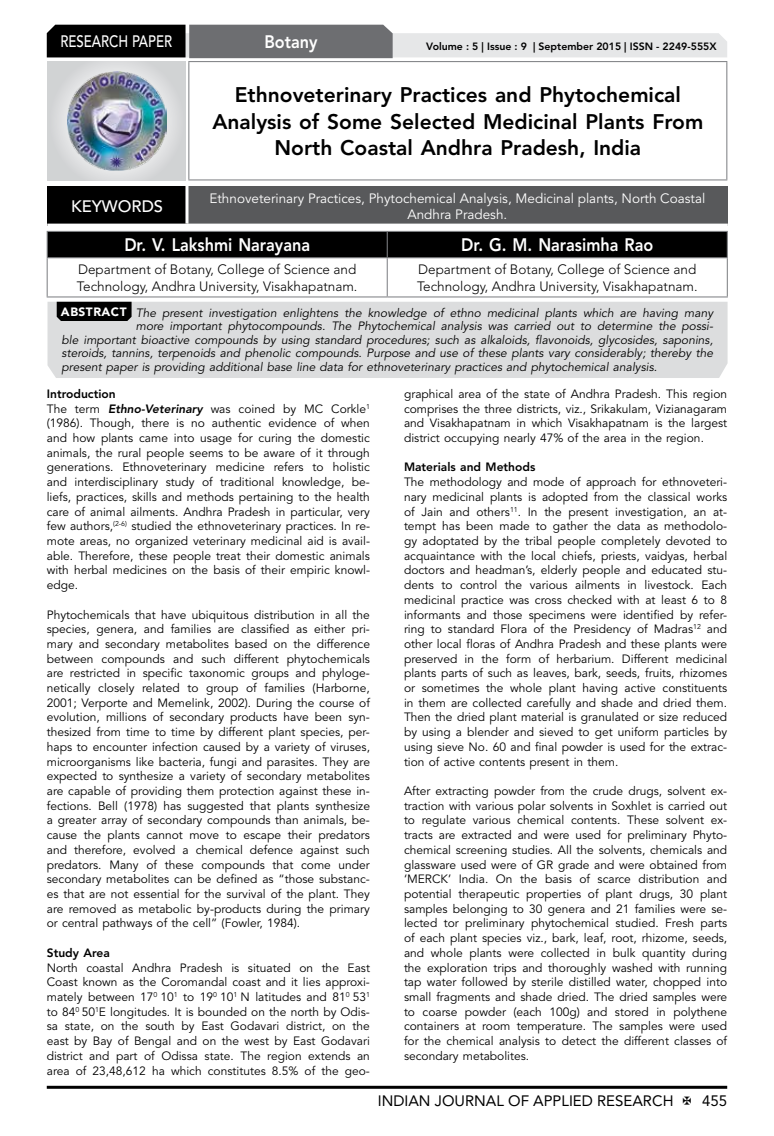
<style>
.page{position:relative;width:774px;height:1136px;background:#fff}
.page>*{position:absolute;margin:0;border:0;box-sizing:border-box;transform-origin:0 0}
.t1{font:800 21px/26.2px "Avenir LT Std";color:#000;text-align:center}
.t2{font:800 18px "Avenir LT Std";color:#fff;scale:.9 1}
.t3{font:500 16.5px "Avenir LT Std";color:#fff;scale:.8 1}
.t4{font:500 16.5px "Avenir LT Std";color:#fff}
.t5{font:15px "Avenir LT Std";color:#000}
.t6{font:300 13.5px/16.2px "Avenir LT Std";color:#000}
.t7{font:13.5px/16.2px "Avenir LT Std";color:#fff;text-align:center}
.t8{font:12px/14.7px "Avenir LT Std";color:#000;text-align:justify}
.t9{font:italic 12px "Avenir LT Std";color:#000}
.t10{font:800 12px "Avenir LT Std";color:#000}
.t11{font:800 10.5px "Avenir LT Std";color:#000}
.s1{font-weight:900;font-style:normal;color:#fff}
.s2{font-weight:800}
.s3{font-weight:800;font-style:italic}
</style>
<div class="page">
<hr style="left:47px;top:1085px;width:680px;height:3px;background:#000">
<div style="left:48px;top:62px;width:137px;height:118px;background:linear-gradient(to right,#d9dadb,#d9dadb)"></div>
<img style="left:68px;top:71px;width:99px;height:100px">
<svg style="left:47px;top:25px;width:680px;height:33px;background:#979899"></svg>
<hr style="left:188px;top:61px;width:539px;height:1px;background:#808285">
<hr style="left:188px;top:62px;width:1px;height:117px;background:#808285">
<hr style="left:726px;top:62px;width:1px;height:117px;background:#808285">
<hr style="left:188px;top:179px;width:539px;height:1px;background:#808285">
<div style="left:47px;top:231px;width:681px;height:26px;background:#000"></div>
<hr style="left:47px;top:257px;width:340px;height:1px;background:#808285">
<hr style="left:47px;top:258px;width:1px;height:38px;background:#808285">
<hr style="left:387px;top:257px;width:341px;height:1px;background:#808285">
<hr style="left:387px;top:258px;width:1px;height:38px;background:#808285">
<hr style="left:727px;top:258px;width:1px;height:38px;background:#808285">
<hr style="left:47px;top:296px;width:340px;height:1px;background:#808285">
<hr style="left:387px;top:296px;width:341px;height:1px;background:#808285">
<div style="left:47px;top:186px;width:140px;height:39px;background:#000"></div>
<div style="left:187px;top:186px;width:541px;height:39px;background:#58595b"></div>
<hr style="left:185px;top:186px;width:3px;height:37px;background:#fff">
<hr style="left:47px;top:223px;width:140px;height:3px;background:#fff">
<hr style="left:187px;top:223px;width:541px;height:3px;background:#fff">
<div style="left:48px;top:302px;width:679px;height:76px;background:#dcddde"></div>
<svg style="left:57px;top:302px;width:75px;height:19px"></svg>
<h3 class="t3" style="left:60px;top:32px;width:139px">RESEARCH PAPER</h3>
<h2 class="t2" style="left:264px;top:31px;width:60px">Botany</h2>
<p class="t11" style="left:426px;top:41px;width:292px">Volume : 5 | Issue : 9 | September 2015 | ISSN - 2249-555X</p>
<h1 class="t1" style="left:212px;top:82px;width:492px">Ethnoveterinary Practices and Phytochemical<br>Analysis of Some Selected Medicinal Plants From<br>North Coastal Andhra Pradesh, India</h1>
<h3 class="t4" style="left:71px;top:196px;width:94px">KEYWORDS</h3>
<p class="t7" style="left:209px;top:190px;width:497px">Ethnoveterinary Practices, Phytochemical Analysis, Medicinal plants, North Coastal<br>Andhra Pradesh.</p>
<h2 class="t2" style="left:124px;top:234px;width:208px">Dr. V. Lakshmi Narayana</h2>
<h2 class="t2" style="left:461px;top:234px;width:215px">Dr. G. M. Narasimha Rao</h2>
<p class="t6" style="left:77px;top:261px;width:282px">Department of Botany, College of Science and<br>Technology, Andhra University, Visakhapatnam.</p>
<p class="t6" style="left:417px;top:261px;width:282px">Department of Botany, College of Science and<br>Technology, Andhra University, Visakhapatnam.</p>
<p class="t9" style="left:61px;top:306px;width:654px"><span class="s1">ABSTRACT</span> The present investigation enlightens the knowledge of ethno medicinal plants which are having many</p>
<p class="t9" style="left:136px;top:319px;width:579px">more important phytocompounds. The Phytochemical analysis was carried out to determine the possi-</p>
<p class="t9" style="left:62px;top:333px;width:653px">ble important bioactive compounds by using standard procedures; such as alkaloids, flavonoids, glycosides, saponins,</p>
<p class="t9" style="left:62px;top:346px;width:653px">steroids, tannins, terpenoids and phenolic compounds. Purpose and use of these plants vary considerably; thereby the</p>
<p class="t9" style="left:62px;top:360px;width:597px">present paper is providing additional base line data for ethnoveterinary practices and phytochemical analysis.</p>
<p class="t8" style="left:47px;top:386px;width:325px;text-align:left"><span class="s2">Introduction<br></span>The term <span class="s3">Ethno-Veterinary</span> was coined by MC Corkle<sup>1 </sup>(1986). Though, there is no authentic evidence of when and how plants came into usage for curing the domestic animals, the rural people seems to be aware of it through generations. Ethnoveterinary medicine refers to holistic and interdisciplinary study of traditional knowledge, be&shy;liefs, practices, skills and methods pertaining to the health care of animal ailments. Andhra Pradesh in particular, very few authors,<sup>(2-6)</sup> studied the ethnoveterinary practices. In re&shy;mote areas, no organized veterinary medicinal aid is avail&shy;able. Therefore, these people treat their domestic animals with herbal medicines on the basis of their empiric knowl&shy;edge.</p>
<p class="t8" style="left:47px;top:607px;width:325px">Phytochemicals that have ubiquitous distribution in all the species, genera, and families are classified as either pri&shy;mary and secondary metabolites based on the difference between compounds and such different phytochemicals are restricted in specific taxonomic groups and phyloge&shy;netically closely related to group of families (Harborne, 2001; Verporte and Memelink, 2002). During the course of evolution, millions of secondary products have been syn&shy;thesized from time to time by different plant species, per&shy;haps to encounter infection caused by a variety of viruses, microorganisms like bacteria, fungi and parasites. They are expected to synthesize a variety of secondary metabolites are capable of providing them protection against these in&shy;fections. Bell (1978) has suggested that plants synthesize a greater array of secondary compounds than animals, be&shy;cause the plants cannot move to escape their predators and therefore, evolved a chemical defence against such predators. Many of these compounds that come under secondary metabolites can be defined as “those substanc&shy;es that are not essential for the survival of the plant. They are removed as metabolic by-products during the primary or central pathways of the cell” (Fowler, 1984).</p>
<p class="t10" style="left:47px;top:945px;width:65px">Study Area</p>
<p class="t8" style="left:47px;top:960px;width:325px">North coastal Andhra Pradesh is situated on the East Coast known as the Coromandal coast and it lies approxi&shy;mately between 17<sup>0</sup> 10<sup>1</sup> to 19<sup>0</sup> 10<sup>1</sup> N latitudes and 81<sup>0</sup> 53<sup>1 </sup>to 84<sup>0</sup> 50<sup>1</sup>E longitudes. It is bounded on the north by Odis&shy;sa state, on the south by East Godavari district, on the east by Bay of Bengal and on the west by East Godavari district and part of Odissa state. The region extends an area of 23,48,612 ha which constitutes 8.5% of the geo-</p>
<p class="t8" style="left:404px;top:386px;width:325px">graphical area of the state of Andhra Pradesh. This region comprises the three districts, viz., Srikakulam, Vizianagaram and Visakhapatnam in which Visakhapatnam is the largest district occupying nearly 47% of the area in the region.</p>
<p class="t10" style="left:404px;top:460px;width:133px">Materials and Methods</p>
<p class="t8" style="left:404px;top:475px;width:325px">The methodology and mode of approach for ethnoveteri&shy;nary medicinal plants is adopted from the classical works of Jain and others<sup>11</sup>. In the present investigation, an at&shy;tempt has been made to gather the data as methodolo&shy;gy adoptated by the tribal people completely devoted to acquaintance with the local chiefs, priests, vaidyas, herbal doctors and headman’s, elderly people and educated stu&shy;dents to control the various ailments in livestock. Each medicinal practice was cross checked with at least 6 to 8 informants and those specimens were identified by refer&shy;ring to standard Flora of the Presidency of Madras<sup>12</sup> and other local floras of Andhra Pradesh and these plants were preserved in the form of herbarium. Different medicinal plants parts of such as leaves, bark, seeds, fruits, rhizomes or sometimes the whole plant having active constituents in them are collected carefully and shade and dried them.<br>Then the dried plant material is granulated or size reduced by using a blender and sieved to get uniform particles by using sieve No. 60 and final powder is used for the extrac&shy;tion of active contents present in them.</p>
<p class="t8" style="left:404px;top:783px;width:325px">After extracting powder from the crude drugs, solvent ex&shy;traction with various polar solvents in Soxhlet is carried out to regulate various chemical contents. These solvent ex&shy;tracts are extracted and were used for preliminary Phyto&shy;chemical screening studies. All the solvents, chemicals and glassware used were of GR grade and were obtained from ‘MERCK’ India. On the basis of scarce distribution and potential therapeutic properties of plant drugs, 30 plant samples belonging to 30 genera and 21 families were se&shy;lected tor preliminary phytochemical studied. Fresh parts of each plant species viz., bark, leaf, root, rhizome, seeds, and whole plants were collected in bulk quantity during the exploration trips and thoroughly washed with running tap water followed by sterile distilled water, chopped into small fragments and shade dried. The dried samples were to coarse powder (each 100g) and stored in polythene containers at room temperature. The samples were used for the chemical analysis to detect the different classes of secondary metabolites.</p>
<p class="t5" style="left:378px;top:1091px;width:297px">INDIAN JOURNAL OF APPLIED RESEARCH</p>
<p class="t5" style="left:702px;top:1091px;width:27px">455</p>
</div>
